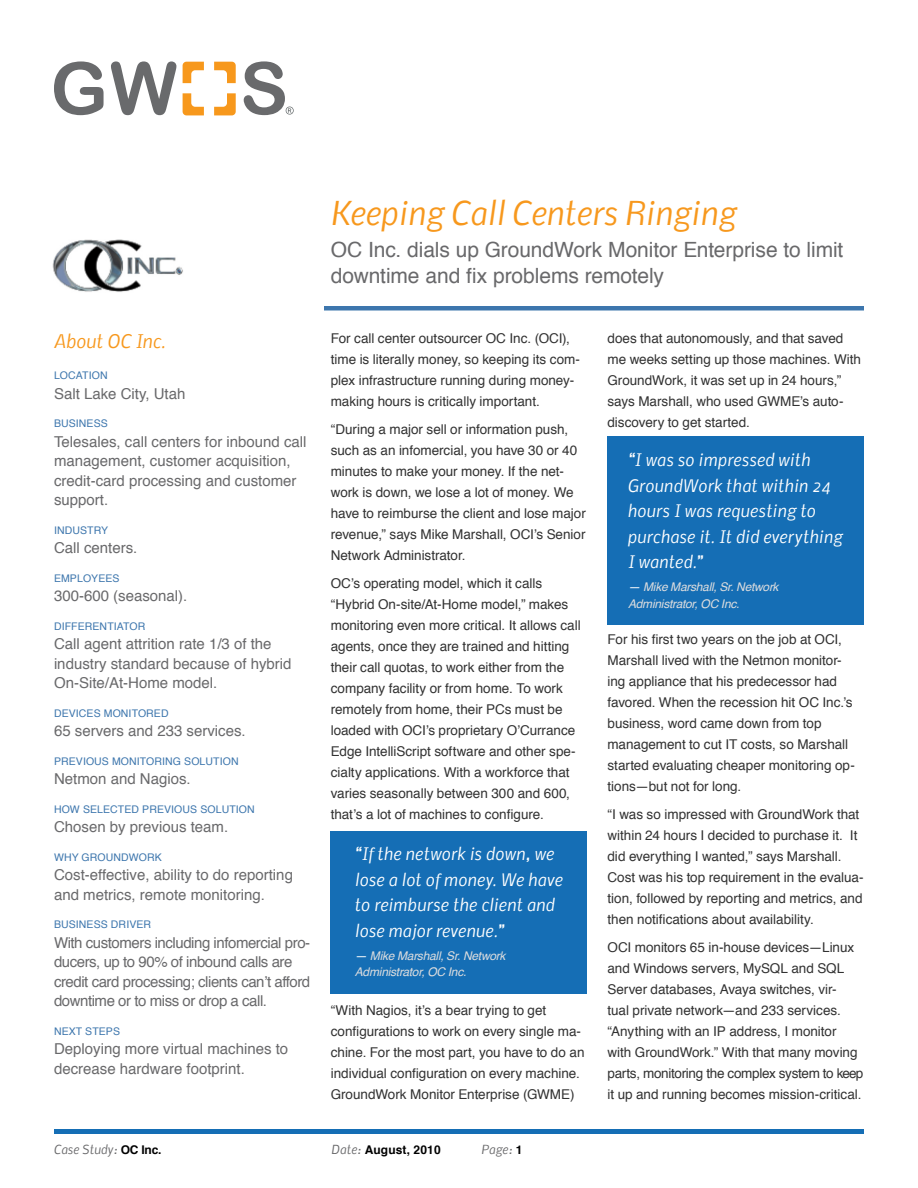
<style>
.page{position:relative;width:918px;height:1188px;background:#fff}
.page>*{position:absolute;margin:0;border:0;box-sizing:border-box;transform-origin:0 0}
.t1{font:italic 31.5px "Nobile";color:#f7981d}
.Subtitle{font:21px/25.5px "Helvetica";letter-spacing:-.005em;color:#69696b}
.Body_Copy{font:italic 18px "Nobile";color:#f7981d}
.Body_Copy-2{font:italic 16.5px/25.5px "Nobile";letter-spacing:.015em;color:#fff}
.Callout_Text{font:15px/19.5px "Helvetica";color:#69696b}
.Callout_Text-2{font:15px/19.5px "Helvetica";letter-spacing:-.03em;color:#69696b}
.Body_Copy-3{font:13.5px/21px "Helvetica";color:#323232}
.Body_Copy-4{font:italic 12px/16.5px "Helvetica";letter-spacing:-.02em;color:#dbdcde}
.Document_Title{font:italic 12px "Nobile";letter-spacing:.01em;color:#69696b}
.Document_Title-2{font:700 12px "Helvetica";letter-spacing:.01em;color:#000}
.Callout_Subhead{font:10.5px "Helvetica";letter-spacing:.01em;color:#3d76ad}
.s1{color:#fff}
.s2{font-family:"Helvetica";font-weight:700;font-style:normal;color:#000}
.s3{font-family:"Nobile";font-weight:400;font-style:italic;color:#69696b}
</style>
<div class="page">
<svg style="left:214px;top:62px;width:22px;height:21px"></svg>
<svg style="left:214px;top:93px;width:22px;height:22px"></svg>
<svg style="left:183px;top:62px;width:21px;height:21px"></svg>
<svg style="left:183px;top:93px;width:21px;height:22px"></svg>
<svg style="left:54px;top:61px;width:50px;height:54px"></svg>
<svg style="left:111px;top:61px;width:65px;height:54px"></svg>
<svg style="left:244px;top:61px;width:50px;height:54px"></svg>
<hr style="left:54px;top:1130px;width:810px;height:4px;background:#156eb5">
<hr style="left:324px;top:306px;width:540px;height:4px;background:#3d76ad">
<img style="left:52px;top:239px;width:131px;height:53px">
<div style="left:331px;top:831px;width:256px;height:163px;background:#156eb5"></div>
<div style="left:608px;top:436px;width:256px;height:189px;background:#156eb5"></div>
<p class="Body_Copy" style="left:54px;top:327px;width:113px">About OC Inc.</p>
<p class="Callout_Subhead" style="left:54px;top:368px;width:55px">LOCATION</p>
<p class="Callout_Text" style="left:54px;top:384px;width:133px">Salt Lake City, Utah</p>
<p class="Callout_Subhead" style="left:54px;top:416px;width:55px">BUSINESS</p>
<p class="Callout_Text" style="left:54px;top:432px;width:254px">Telesales, call centers for inbound call management, customer acquisition, credit-card processing and customer support.</p>
<p class="Callout_Subhead" style="left:54px;top:522px;width:56px">INDUSTRY</p>
<p class="Callout_Text" style="left:54px;top:539px;width:85px">Call centers.</p>
<p class="Callout_Subhead" style="left:54px;top:570px;width:67px">EMPLOYEES</p>
<p class="Callout_Text" style="left:54px;top:587px;width:135px">300-600 (seasonal).</p>
<p class="Callout_Subhead" style="left:54px;top:618px;width:93px">DIFFERENTIATOR</p>
<p class="Callout_Text" style="left:54px;top:635px;width:239px">Call agent attrition rate 1/3 of the industry standard because of hybrid<br>On-Site/At-Home model.</p>
<p class="Callout_Subhead" style="left:54px;top:705px;width:116px">DEVICES MONITORED</p>
<p class="Callout_Text" style="left:54px;top:722px;width:193px">65 servers and 233 services.</p>
<p class="Callout_Subhead" style="left:54px;top:753px;width:186px">PREVIOUS MONITORING SOLUTION</p>
<p class="Callout_Text" style="left:54px;top:770px;width:138px">Netmon and Nagios.</p>
<p class="Callout_Subhead" style="left:54px;top:801px;width:202px">HOW SELECTED PREVIOUS SOLUTION</p>
<p class="Callout_Text" style="left:54px;top:818px;width:176px">Chosen by previous team.</p>
<p class="Callout_Subhead" style="left:54px;top:849px;width:109px">WHY GROUNDWORK</p>
<p class="Callout_Text" style="left:54px;top:866px;width:241px">Cost-effective, ability to do reporting and metrics, remote monitoring.</p>
<p class="Callout_Subhead" style="left:54px;top:917px;width:99px">BUSINESS DRIVER</p>
<p class="Callout_Text-2" style="left:54px;top:933px;width:258px">With customers including infomercial pro&shy;ducers, up to 90% of inbound calls are credit card processing; clients can’t afford downtime or to miss or drop a call.</p>
<p class="Callout_Subhead" style="left:54px;top:1023px;width:68px">NEXT STEPS</p>
<p class="Callout_Text" style="left:54px;top:1040px;width:236px">Deploying more virtual machines to decrease hardware footprint.</p>
<p class="t1" style="left:331px;top:189px;width:407px">Keeping Call Centers Ringing</p>
<p class="Subtitle" style="left:331px;top:238px;width:514px">OC Inc. dials up GroundWork Monitor Enterprise to limit downtime and fix problems remotely</p>
<p class="Body_Copy-3" style="left:331px;top:329px;width:251px">For call center outsourcer OC Inc. (OCI), time is literally money, so keeping its com&shy;plex infrastructure running during money&shy;making hours is critically important.</p>
<p class="Body_Copy-3" style="left:331px;top:419px;width:257px">“During a major sell or information push, such as an infomercial, you have 30 or 40 minutes to make your money. If the net&shy;work is down, we lose a lot of money. We have to reimburse the client and lose major revenue,” says Mike Marshall, OCI’s Senior Network Administrator.</p>
<p class="Body_Copy-3" style="left:331px;top:573px;width:251px">OC’s operating model, which it calls “Hybrid On-site/At-Home model,” makes monitoring even more critical. It allows call agents, once they are trained and hitting their call quotas, to work either from the company facility or from home. To work remotely from home, their PCs must be loaded with OCI’s proprietary O’Currance Edge IntelliScript software and other spe&shy;cialty applications. With a workforce that varies seasonally between 300 and 600, that’s a lot of machines to configure.</p>
<p class="Body_Copy-2" style="left:355px;top:841px;width:210px">“If the network is down, we lose a lot of money. We have to reimburse the client and lose major revenue.”</p>
<p class="Body_Copy-4" style="left:355px;top:948px;width:152px"><span class="s1">—</span> Mike Marshall, Sr. Network<br>Administrator, OC Inc.</p>
<p class="Body_Copy-3" style="left:331px;top:1000px;width:255px">“With Nagios, it’s a bear trying to get configurations to work on every single ma&shy;chine. For the most part, you have to do an individual configuration on every machine.<br>GroundWork Monitor Enterprise (GWME)</p>
<p class="Body_Copy-3" style="left:608px;top:329px;width:255px">does that autonomously, and that saved me weeks setting up those machines. With GroundWork, it was set up in 24 hours,” says Marshall, who used GWME’s auto&shy;discovery to get started.</p>
<p class="Body_Copy-2" style="left:628px;top:446px;width:216px">“I was so impressed with<br>GroundWork that within 24 hours I was requesting to purchase it. It did everything<br>I wanted.”</p>
<p class="Body_Copy-4" style="left:628px;top:579px;width:152px"><span class="s1">—</span> Mike Marshall, Sr. Network<br>Administrator, OC Inc.</p>
<p class="Body_Copy-3" style="left:608px;top:629px;width:249px">For his first two years on the job at OCI, Marshall lived with the Netmon monitor&shy;ing appliance that his predecessor had favored. When the recession hit OC Inc.’s business, word came down from top management to cut IT costs, so Marshall started evaluating cheaper monitoring op&shy;tions—but not for long.</p>
<p class="Body_Copy-3" style="left:608px;top:804px;width:258px">“I was so impressed with GroundWork that within 24 hours I decided to purchase it. It did everything I wanted,” says Marshall.<br>Cost was his top requirement in the evalua&shy;tion, followed by reporting and metrics, and then notifications about availability.</p>
<p class="Body_Copy-3" style="left:608px;top:937px;width:257px">OCI monitors 65 in-house devices—Linux and Windows servers, MySQL and SQL Server databases, Avaya switches, vir-<br>tual private network—and 233 services. “Anything with an IP address, I monitor with GroundWork.” With that many moving parts, monitoring the complex system to keep it up and running becomes mission-critical.</p>
<p class="Document_Title" style="left:54px;top:1140px;width:109px">Case Study: <span class="s2">OC Inc.</span></p>
<p class="Document_Title-2" style="left:331px;top:1140px;width:111px"><span class="s3">Date:</span> August, 2010</p>
<p class="Document_Title" style="left:482px;top:1140px;width:42px">Page: <span class="s2">1</span></p>
</div>
